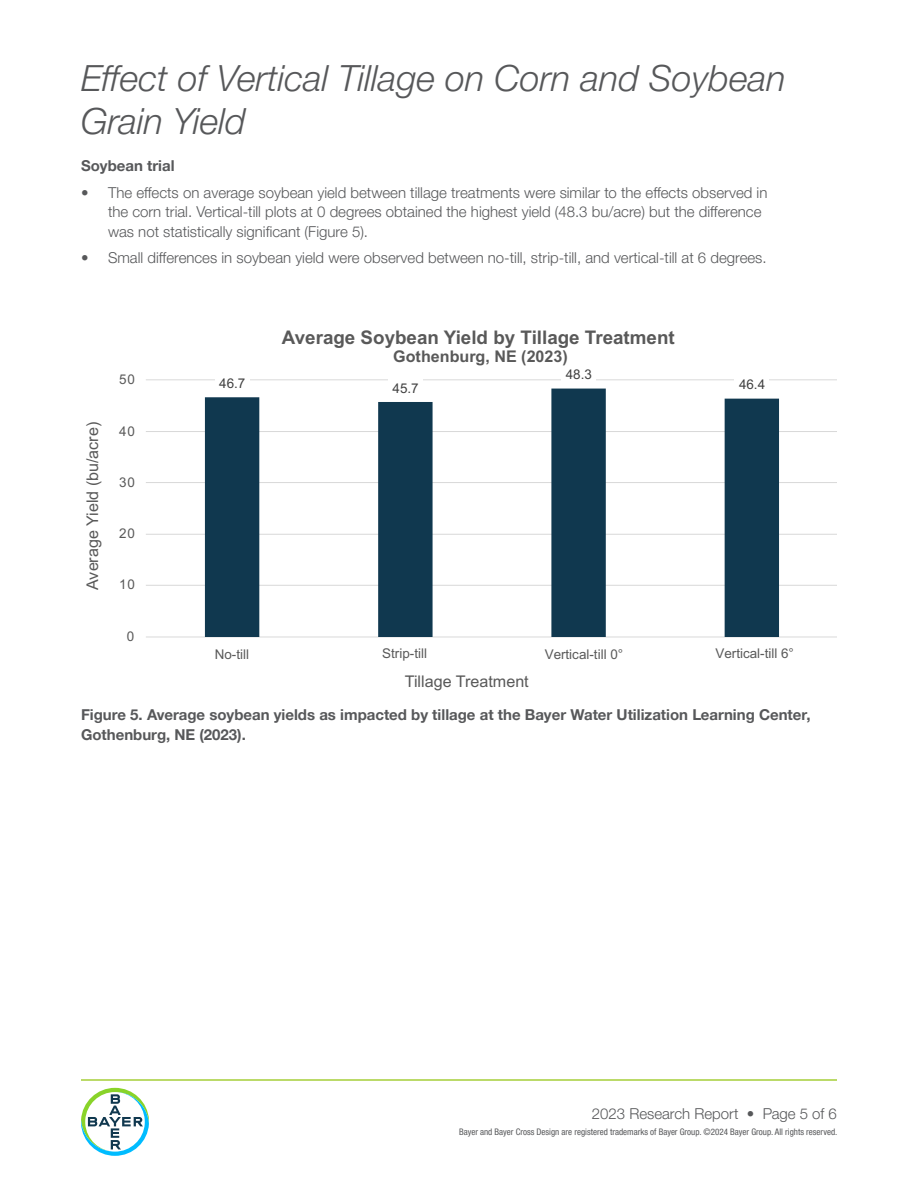
<style>
.page{position:relative;width:918px;height:1188px;background:#fff}
.page>*{position:absolute;margin:0;border:0;box-sizing:border-box;transform-origin:0 0}
.Page_1_Title_24pt{font:italic 300 36px/43.2px "Helvetica Neue LTW1 G";color:#57585a}
.t1{font:700 18.75px "Arial";color:#595959}
.t2{font:16.05px "Arial";color:#595959}
.t3{font:700 16.05px "Arial";color:#595959}
.t4{font:300 15px/19.5px "Helvetica Neue LTW1 G";color:#57585a}
.Text{font:700 15px/19.5px "Helvetica Neue LTW1 G";color:#57585a}
.t5{font:13.5px "Arial";letter-spacing:.005em;color:#595959}
.t6{font:13.5px "Arial";color:#404040}
.t7{font:condensed 9px "Helvetica Neue LTW1 G";color:#57585a}
.s1{font-family:"Arial Unicode MS"}
</style>
<div class="page">
<hr style="left:81px;top:1079px;width:756px;height:2px;background:#a6ce39">
<svg style="left:81px;top:1088px;width:68px;height:68px"></svg>
<hr style="left:146px;top:636px;width:691px;height:1px;background:#d9d9d9">
<hr style="left:146px;top:585px;width:691px;height:1px;background:#d9d9d9">
<hr style="left:146px;top:534px;width:691px;height:1px;background:#d9d9d9">
<hr style="left:146px;top:482px;width:691px;height:1px;background:#d9d9d9">
<hr style="left:146px;top:431px;width:691px;height:1px;background:#d9d9d9">
<hr style="left:146px;top:379px;width:691px;height:1px;background:#d9d9d9">
<svg style="left:205px;top:389px;width:574px;height:248px"></svg>
<div style="left:215px;top:374px;width:34px;height:19px;background:#fff"></div>
<div style="left:388px;top:378px;width:34px;height:20px;background:#fff"></div>
<div style="left:561px;top:365px;width:35px;height:20px;background:#fff"></div>
<div style="left:735px;top:375px;width:34px;height:20px;background:#fff"></div>
<p class="Page_1_Title_24pt" style="left:81px;top:56px;width:706px">Effect of Vertical Tillage on Corn and Soybean<br>Grain Yield</p>
<p class="Text" style="left:81px;top:156px;width:95px">Soybean trial</p>
<p class="t4" style="left:108px;top:182px;width:661px;text-indent:-27px">• The effects on average soybean yield between tillage treatments were similar to the effects observed in the corn trial. Vertical-till plots at 0 degrees obtained the highest yield (48.3 bu/acre) but the difference was not statistically significant (Figure 5).</p>
<p class="t4" style="left:81px;top:248px;width:687px">• Small differences in soybean yield were observed between no-till, strip-till, and vertical-till at 6 degrees.</p>
<p class="t2" style="left:81px;top:590px;width:170px;rotate:-90deg">Average Yield (bu/acre)</p>
<p class="t5" style="left:119px;top:370px;width:17px">50</p>
<p class="t5" style="left:119px;top:422px;width:17px">40</p>
<p class="t5" style="left:119px;top:473px;width:17px">30</p>
<p class="t5" style="left:119px;top:524px;width:17px">20</p>
<p class="t5" style="left:119px;top:575px;width:17px">10</p>
<p class="t5" style="left:127px;top:627px;width:9px">0</p>
<p class="t1" style="left:282px;top:324px;width:394px">Average Soybean Yield by Tillage Treatment</p>
<p class="t3" style="left:393px;top:345px;width:176px">Gothenburg, NE (2023)</p>
<p class="t6" style="left:219px;top:374px;width:28px">46.7</p>
<p class="t6" style="left:393px;top:379px;width:28px">45.7</p>
<p class="t6" style="left:566px;top:365px;width:28px">48.3</p>
<p class="t6" style="left:739px;top:375px;width:28px">46.4</p>
<p class="t5" style="left:215px;top:645px;width:36px">No-till</p>
<p class="t5" style="left:382px;top:644px;width:46px">Strip-till</p>
<p class="t5" style="left:545px;top:645px;width:80px">Vertical-till 0<span class="s1">°</span></p>
<p class="t5" style="left:716px;top:644px;width:80px">Vertical-till 6<span class="s1">°</span></p>
<p class="t2" style="left:405px;top:671px;width:125px">Tillage Treatment</p>
<p class="Text" style="left:81px;top:705px;width:731px">Figure 5. Average soybean yields as impacted by tillage at the Bayer Water Utilization Learning Center,<br>Gothenburg, NE (2023).</p>
<p class="t4" style="left:592px;top:1104px;width:247px">2023 Research Report • Page 5 of 6</p>
<p class="t7" style="left:459px;top:1127px;width:380px">Bayer and Bayer Cross Design are registered trademarks of Bayer Group. ©2024 Bayer Group. All rights reserved.</p>
</div>
